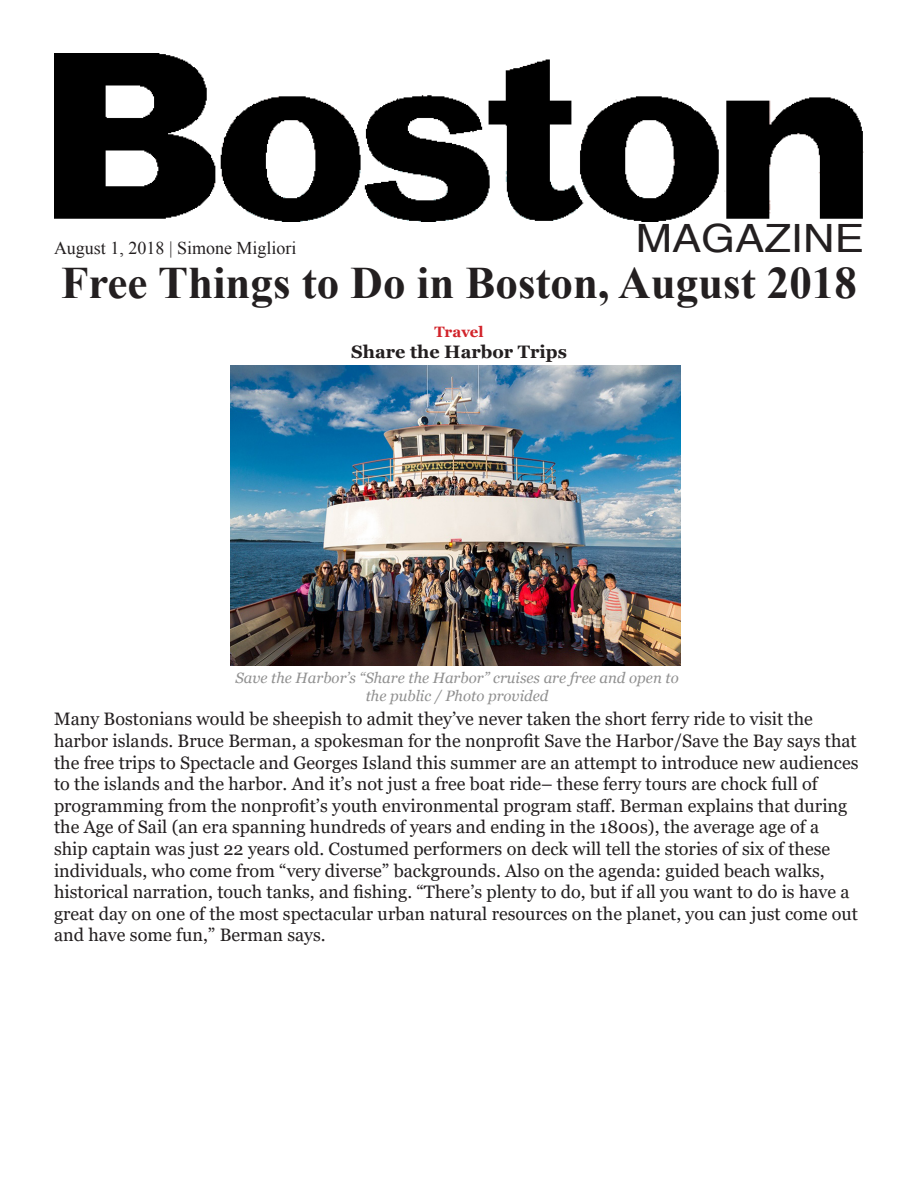
<style>
.page{position:relative;width:918px;height:1188px;background:#fff}
.page>*{position:absolute;margin:0;border:0;box-sizing:border-box;transform-origin:0 0}
.t1{font:700 45px "Times New Roman";color:#231f20}
.t2{font:39px "Helvetica";color:#231f20;scale:1.12 1}
.t3{font:18px/21.6px "Georgia";color:#231f20}
.t4{font:18px "Times New Roman";color:#231f20}
.t5{font:700 18px "Georgia";color:#231f20}
.t6{font:italic 15px/18px "Georgia";color:#909090;text-align:center}
.t7{font:700 15px "Georgia";color:#d2232a}
</style>
<div class="page">
<img style="left:54px;top:54px;width:810px;height:168px">
<img style="left:230px;top:365px;width:450px;height:300px">
<p class="t4" style="left:54px;top:236px;width:244px">August 1, 2018 | Simone Migliori</p>
<p class="t2" style="left:636px;top:216px;width:205px">MAGAZINE</p>
<p class="t1" style="left:61px;top:252px;width:797px">Free Things to Do in Boston, August 2018</p>
<p class="t7" style="left:434px;top:322px;width:51px">Travel</p>
<p class="t5" style="left:351px;top:340px;width:217px">Share the Harbor Trips</p>
<p class="t6" style="left:236px;top:669px;width:445px">Save the Harbor’s “Share the Harbor” cruises are free and open to the public / Photo provided</p>
<p class="t3" style="left:54px;top:709px;width:806px">Many Bostonians would be sheepish to admit they’ve never taken the short ferry ride to visit the harbor islands. Bruce Berman, a spokesman for the nonprofit Save the Harbor/Save the Bay says that the free trips to Spectacle and Georges Island this summer are an attempt to introduce new audiences to the islands and the harbor. And it’s not just a free boat ride– these ferry tours are chock full of programming from the nonprofit’s youth environmental program staff. Berman explains that during the Age of Sail (an era spanning hundreds of years and ending in the 1800s), the average age of a<br>ship captain was just 22 years old. Costumed performers on deck will tell the stories of six of these individuals, who come from “very diverse” backgrounds. Also on the agenda: guided beach walks, historical narration, touch tanks, and fishing. “There’s plenty to do, but if all you want to do is have a great day on one of the most spectacular urban natural resources on the planet, you can just come out and have some fun,” Berman says.</p>
</div>
